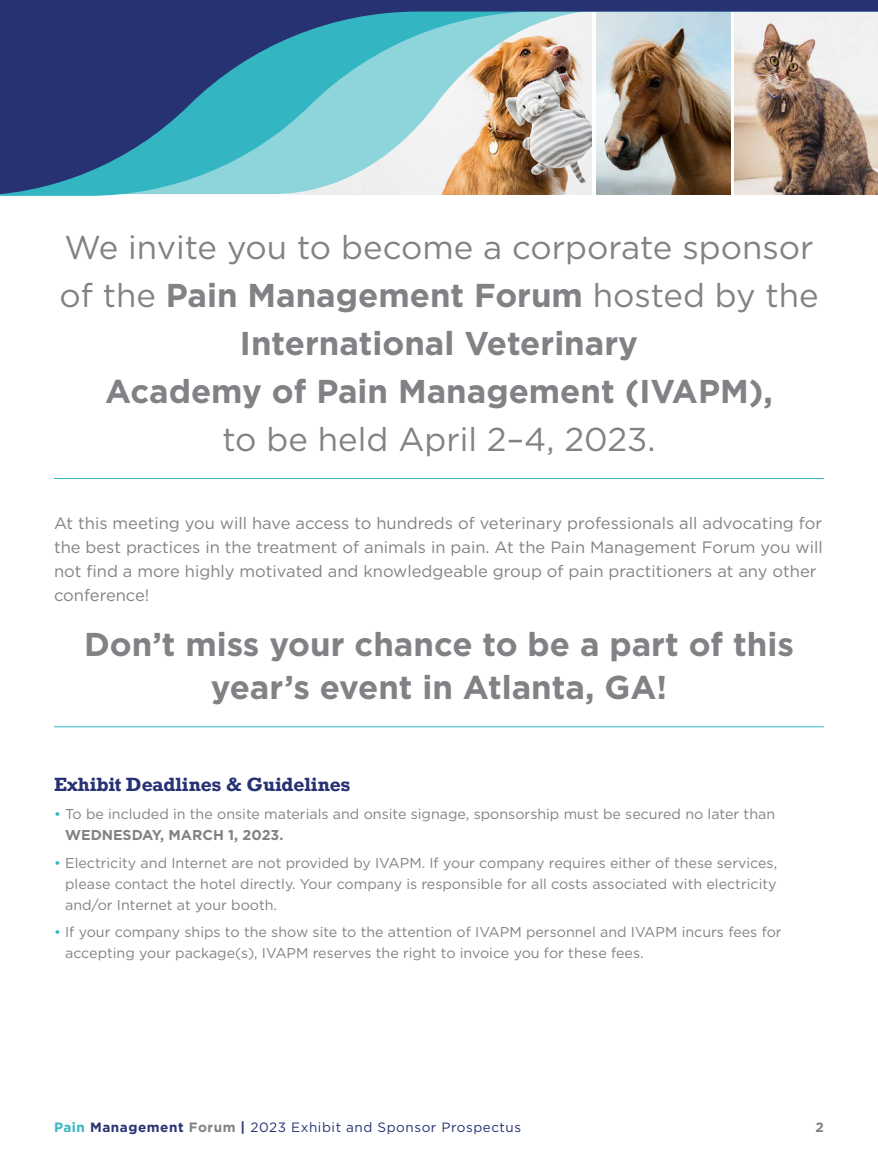
<style>
.page{position:relative;width:878px;height:1175px;background:#fff}
.page>*{position:absolute;margin:0;border:0;box-sizing:border-box;transform-origin:0 0}
.t1{font:700 33px/48px "Gotham";color:#808285;text-align:center}
.t2{font:33px "Gotham";color:#808285}
.t3{font:700 18px "Rockwell";color:#273273}
.t4{font:16.5px/24px "Gotham";color:#808285}
.t5{font:14.25px/21px "Gotham";color:#808285}
.t6{font:13.5px "Gotham";letter-spacing:.04em;color:#273273}
.t7{font:700 13.5px "Gotham";color:#808285}
.s1{font-weight:400}
.s2{color:#34b6c2}
.s3{font-weight:700}
.s4{font-weight:700;color:#34b6c2}
.s5{font-weight:700;color:#808285}
</style>
<div class="page">
<hr style="left:54px;top:478px;width:770px;height:1px;background:#34b6c2">
<hr style="left:54px;top:726px;width:770px;height:1px;background:#34b6c2">
<img style="left:0;top:0;width:878px;height:196px">
<h1 class="t1" style="left:59px;top:225px;width:760px"><span class="s1">We invite you to become a corporate sponsor of the</span> Pain Management Forum <span class="s1">hosted by the </span>International Veterinary<br>Academy of Pain Management (IVAPM),</h1>
<h1 class="t2" style="left:222px;top:425px;width:434px">to be held April 2–4, 2023.</h1>
<p class="t4" style="left:54px;top:512px;width:770px">At this meeting you will have access to hundreds of veterinary professionals all advocating for the best practices in the treatment of animals in pain. At the Pain Management Forum you will not find a more highly motivated and knowledgeable group of pain practitioners at any other conference!</p>
<h1 class="t1" style="left:84px;top:624px;width:711px;line-height:43.5px">Don’t miss your chance to be a part of this year’s event in Atlanta, GA!</h1>
<p class="t3" style="left:54px;top:777px;width:297px">Exhibit Deadlines &amp; Guidelines</p>
<p class="t5" style="left:65px;top:804px;width:711px;text-indent:-11px"><span class="s2">•</span> To be included in the onsite materials and onsite signage, sponsorship must be secured no later than<br><span class="s3">WEDNESDAY, MARCH 1, 2023.</span></p>
<p class="t5" style="left:65px;top:852px;width:713px;text-align:justify;text-indent:-11px"><span class="s2">•</span> Electricity and Internet are not provided by IVAPM. If your company requires either of these services, please contact the hotel directly. Your company is responsible for all costs associated with electricity and/or Internet at your booth.</p>
<p class="t5" style="left:65px;top:922px;width:718px;text-indent:-11px"><span class="s2">•</span> If your company ships to the show site to the attention of IVAPM personnel and IVAPM incurs fees for accepting your package(s), IVAPM reserves the right to invoice you for these fees.</p>
<p class="t6" style="left:54px;top:1121px;width:468px"><span class="s4">Pain</span> <span class="s3">Management</span> <span class="s5">Forum</span> <span class="s3">|</span> 2023 Exhibit and Sponsor Prospectus</p>
<p class="t7" style="left:815px;top:1121px;width:10px">2</p>
</div>
